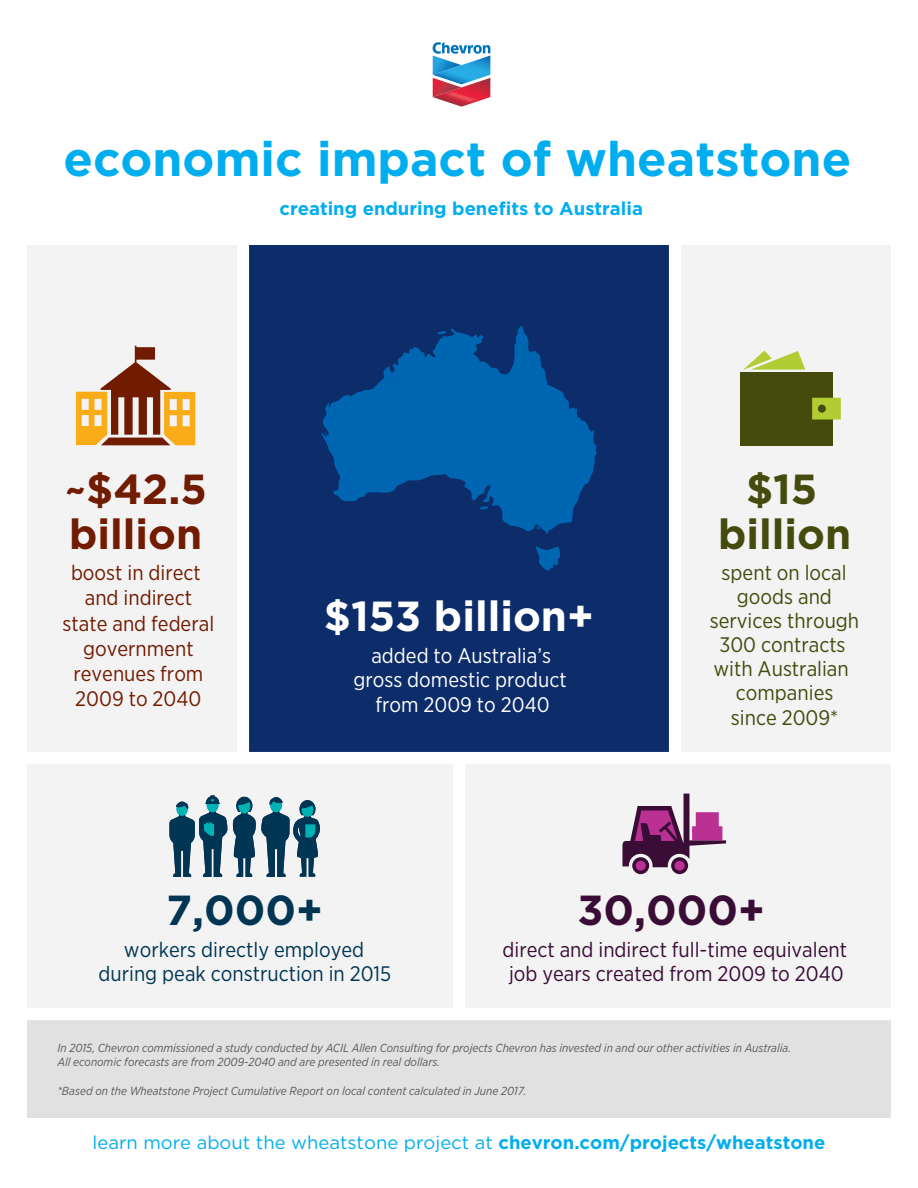
<style>
.page{position:relative;width:918px;height:1188px;background:#fff}
.page>*{position:absolute;margin:0;border:0;box-sizing:border-box;transform-origin:0 0}
.t1{font:700 48.3px "Gotham";color:#00aeef}
.t2{font:700 42px/45px "Gotham";color:#711b00}
.t3{font:700 42px "Gotham";color:#fff}
.t4{font:700 42px/45px "Gotham";color:#444b0d;text-align:center}
.t5{font:700 42px "Gotham";color:#3a0d36}
.t6{font:700 42px "Gotham";color:#003653}
.t7{font:21px/24.2px "Gotham Narrow";color:#444b0d;text-align:center}
.t8{font:21px/25.2px "Gotham Narrow";color:#711b00;text-align:center}
.t9{font:21px/24px "Gotham Narrow";color:#3a0d36;text-align:center}
.t10{font:21px/24.6px "Gotham Narrow";color:#fff;text-align:center}
.t11{font:21px/24px "Gotham Narrow";color:#003653;text-align:center}
.t12{font:18.45px "Gotham";color:#00aeef}
.t13{font:700 18.45px "Gotham";color:#00aeef}
.t14{font:italic 11.7px/14.2px "Gotham Narrow";color:#000}
.s1{font-weight:700}
</style>
<div class="page">
<div style="left:27px;top:1010px;width:864px;height:107px;background:#e1e1e1"></div>
<svg style="left:433px;top:42px;width:57px;height:65px"></svg>
<div style="left:27px;top:758px;width:432px;height:256px;background:#f3f3f4"></div>
<div style="left:459px;top:758px;width:432px;height:256px;background:#f3f3f4"></div>
<div style="left:243px;top:245px;width:432px;height:513px;background:#0d2c6a"></div>
<div style="left:27px;top:245px;width:216px;height:513px;background:#f3f3f4"></div>
<div style="left:675px;top:245px;width:216px;height:513px;background:#f3f3f4"></div>
<svg style="left:76px;top:346px;width:119px;height:99px"></svg>
<div style="left:632px;top:857px;width:17px;height:17px;background:#3a0d36;border-radius:50%"></div>
<svg style="left:636px;top:861px;width:10px;height:10px"></svg>
<div style="left:671px;top:857px;width:17px;height:17px;background:#3a0d36;border-radius:50%"></div>
<svg style="left:675px;top:861px;width:10px;height:10px"></svg>
<svg style="left:622px;top:794px;width:104px;height:73px"></svg>
<svg style="left:169px;top:795px;width:58px;height:82px"></svg>
<svg style="left:233px;top:797px;width:87px;height:80px"></svg>
<div style="left:453px;top:758px;width:12px;height:256px;background:#fff"></div>
<div style="left:14px;top:752px;width:890px;height:12px;background:#fff"></div>
<div style="left:237px;top:241px;width:12px;height:517px;background:#fff"></div>
<div style="left:669px;top:241px;width:12px;height:517px;background:#fff"></div>
<div style="left:19px;top:1008px;width:880px;height:12px;background:#fff"></div>
<div style="left:740px;top:372px;width:93px;height:73px;background:#444b0d"></div>
<svg style="left:812px;top:398px;width:29px;height:22px"></svg>
<svg style="left:743px;top:351px;width:62px;height:19px"></svg>
<svg style="left:321px;top:326px;width:276px;height:245px;fill:#0065b1"></svg>
<h1 class="t1" style="left:63px;top:126px;width:789px">economic impact of wheatstone</h1>
<h3 class="t13" style="left:280px;top:196px;width:365px">creating enduring benefits to Australia</h3>
<h2 class="t2" style="left:65px;top:466px;width:144px">~$42.5 billion</h2>
<h3 class="t8" style="left:63px;top:560px;width:153px">boost in direct and indirect state and federal government revenues from<br>2009 to 2040</h3>
<h2 class="t3" style="left:324px;top:589px;width:272px">$153 billion+</h2>
<h3 class="t10" style="left:353px;top:643px;width:215px">added to Australia’s gross domestic product from 2009 to 2040</h3>
<h2 class="t4" style="left:718px;top:466px;width:135px">$15 billion</h2>
<h3 class="t7" style="left:710px;top:560px;width:151px">spent on local goods and services through<br>300 contracts with Australian companies<br>since 2009*</h3>
<h2 class="t6" style="left:166px;top:882px;width:158px">7,000+</h2>
<h3 class="t11" style="left:99px;top:937px;width:294px">workers directly employed during peak construction in 2015</h3>
<h2 class="t5" style="left:577px;top:882px;width:189px">30,000+</h2>
<h3 class="t9" style="left:503px;top:937px;width:346px">direct and indirect full-time equivalent job years created from 2009 to 2040</h3>
<p class="t14" style="left:57px;top:1040px;width:735px">In 2015, Chevron commissioned a study conducted by ACIL Allen Consulting for projects Chevron has invested in and our other activities in Australia.<br>All economic forecasts are from 2009-2040 and are presented in real dollars.</p>
<p class="t14" style="left:57px;top:1084px;width:471px">*Based on the Wheatstone Project Cumulative Report on local content calculated in June 2017.</p>
<h3 class="t12" style="left:93px;top:1130px;width:734px">learn more about the wheatstone project at <span class="s1">chevron.com/projects/wheatstone</span></h3>
</div>
